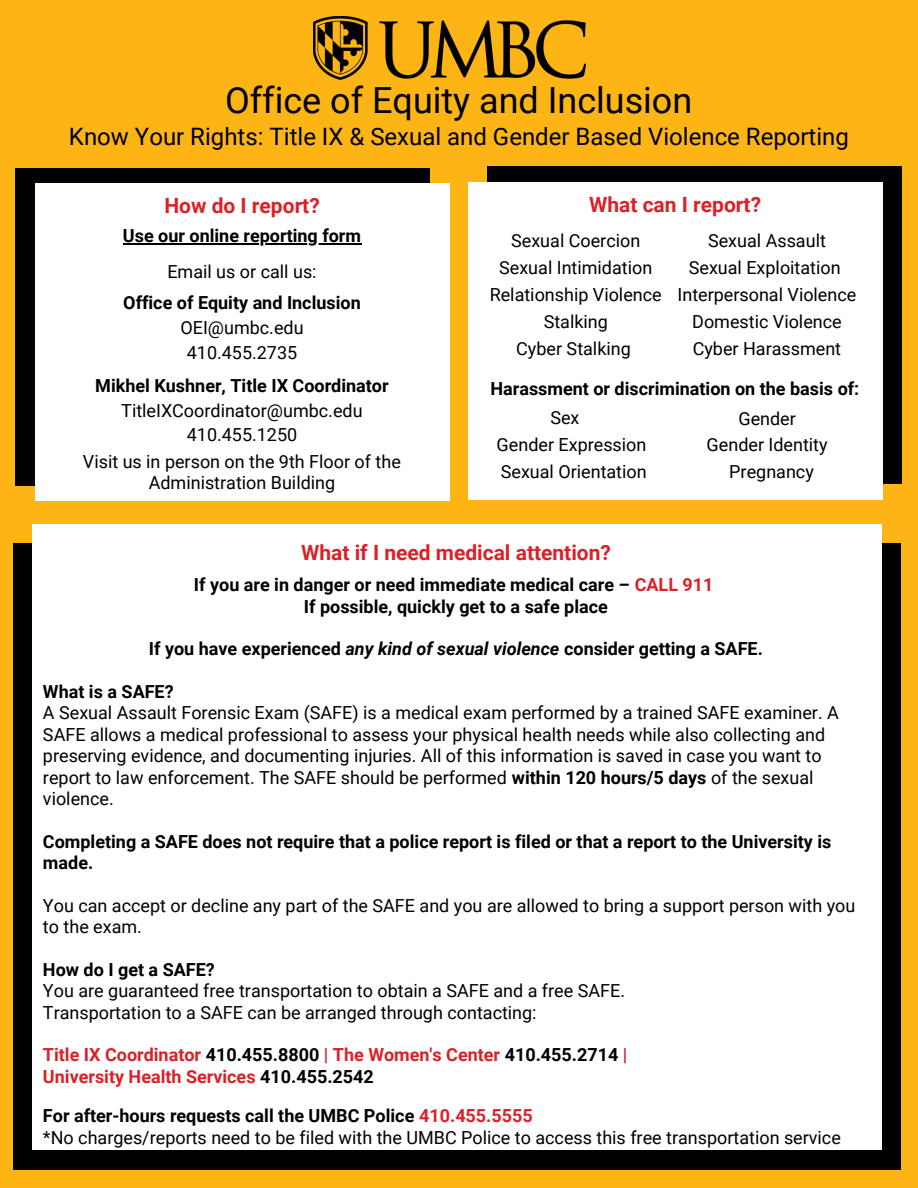
<style>
.page{position:relative;width:918px;height:1188px;background:#fdb515}
.page>*{position:absolute;margin:0;border:0;box-sizing:border-box;transform-origin:0 0}
.t1{font:36px "Roboto";color:#000}
.t2{font:24px "Roboto";color:#000}
.t3{font:700 21px "Roboto";color:#da2128}
.t4{font:18px/27px "Roboto";color:#000;text-align:center}
.t5{font:700 18px/21.3px "Roboto";color:#000;text-align:center}
.t6{font:700 18px/21.3px "Roboto";color:#da2128}
.s1{color:#da2128}
.s2{font-style:italic}
.s3{font-weight:700}
.s4{color:#000}
.s5{font-weight:700;color:#da2128}
</style>
<div class="page">
<div style="left:487px;top:166px;width:414px;height:318px;background:#000"></div>
<div style="left:468px;top:182px;width:414px;height:318px;background:#fff"></div>
<div style="left:16px;top:168px;width:414px;height:318px;background:#000"></div>
<div style="left:35px;top:183px;width:414px;height:318px;background:#fff"></div>
<hr style="left:123px;top:243px;width:238px;height:2px;background:#000">
<div style="left:13px;top:544px;width:888px;height:626px;background:#000"></div>
<div style="left:32px;top:525px;width:850px;height:625px;background:#fff"></div>
<img style="left:313px;top:17px;width:272px;height:63px">
<h1 class="t1" style="left:225px;top:80px;width:469px">Office of Equity and Inclusion</h1>
<h2 class="t2" style="left:69px;top:122px;width:782px">Know Your Rights: Title IX &amp; Sexual and Gender Based Violence Reporting</h2>
<p class="t3" style="left:164px;top:193px;width:157px">How do I report?</p>
<p class="t5" style="left:123px;top:226px;width:240px">Use our online reporting form</p>
<p class="t4" style="left:167px;top:259px;width:151px">Email us or call us:</p>
<p class="t5" style="left:123px;top:292px;width:239px">Office of Equity and Inclusion</p>
<p class="t4" style="left:180px;top:315px;width:125px;line-height:24.8px">OEI@umbc.edu<br>410.455.2735</p>
<p class="t5" style="left:95px;top:375px;width:295px">Mikhel Kushner, Title IX Coordinator</p>
<p class="t4" style="left:121px;top:398px;width:243px;line-height:24.8px">TitleIXCoordinator@umbc.edu<br>410.455.1250</p>
<p class="t4" style="left:83px;top:452px;width:319px;line-height:20.2px">Visit us in person on the 9th Floor of the<br>Administration Building</p>
<p class="t3" style="left:589px;top:192px;width:174px">What can I report?</p>
<p class="t4" style="left:678px;top:228px;width:180px">Sexual Assault<br>Sexual Exploitation<br>Interpersonal Violence<br>Domestic Violence<br>Cyber Harassment</p>
<p class="t5" style="left:490px;top:378px;width:370px">Harassment or discrimination on the basis of:</p>
<p class="t4" style="left:497px;top:404px;width:152px;text-align:left;text-indent:54px">Sex<br>Gender Expression<br>Sexual Orientation</p>
<p class="t4" style="left:707px;top:405px;width:123px">Gender<br>Gender Identity<br>Pregnancy</p>
<p class="t4" style="left:490px;top:228px;width:173px">Sexual Coercion<br>Sexual Intimidation<br>Relationship Violence<br>Stalking<br>Cyber Stalking</p>
<p class="t3" style="left:301px;top:540px;width:311px">What if I need medical attention?</p>
<p class="t5" style="left:194px;top:574px;width:521px">If you are in danger or need immediate medical care – <span class="s1">CALL 911<br></span>If possible, quickly get to a safe place</p>
<p class="t5" style="left:149px;top:638px;width:615px">If you have experienced <span class="s2">any kind of sexual violence</span> consider getting a SAFE.</p>
<p class="t5" style="left:43px;top:681px;width:132px">What is a SAFE?</p>
<p class="t4" style="left:43px;top:703px;width:797px;line-height:21.3px;text-align:left">A Sexual Assault Forensic Exam (SAFE) is a medical exam performed by a trained SAFE examiner. A SAFE allows a medical professional to assess your physical health needs while also collecting and preserving evidence, and documenting injuries. All of this information is saved in case you want to report to law enforcement. The SAFE should be performed <span class="s3">within 120 hours/5 days</span> of the sexual violence.</p>
<p class="t5" style="left:43px;top:831px;width:790px;text-align:left">Completing a SAFE does not require that a police report is filed or that a report to the University is made.</p>
<p class="t4" style="left:43px;top:895px;width:814px;line-height:21.3px;text-align:left">You can accept or decline any part of the SAFE and you are allowed to bring a support person with you to the exam.</p>
<p class="t5" style="left:43px;top:959px;width:173px">How do I get a SAFE?</p>
<p class="t4" style="left:43px;top:980px;width:584px;line-height:21.3px;text-align:left">You are guaranteed free transportation to obtain a SAFE and a free SAFE.<br>Transportation to a SAFE can be arranged through contacting:</p>
<p class="t6" style="left:43px;top:1045px;width:586px">Title IX Coordinator <span class="s4">410.455.8800</span> | The Women's Center <span class="s4">410.455.2714</span> |<br>University Health Services <span class="s4">410.455.2542</span></p>
<p class="t4" style="left:43px;top:1105px;width:799px;line-height:21.3px;text-align:left"><span class="s3">For after-hours requests call the UMBC Police</span> <span class="s5">410.455.5555<br></span>*No charges/reports need to be filed with the UMBC Police to access this free transportation service</p>
</div>
